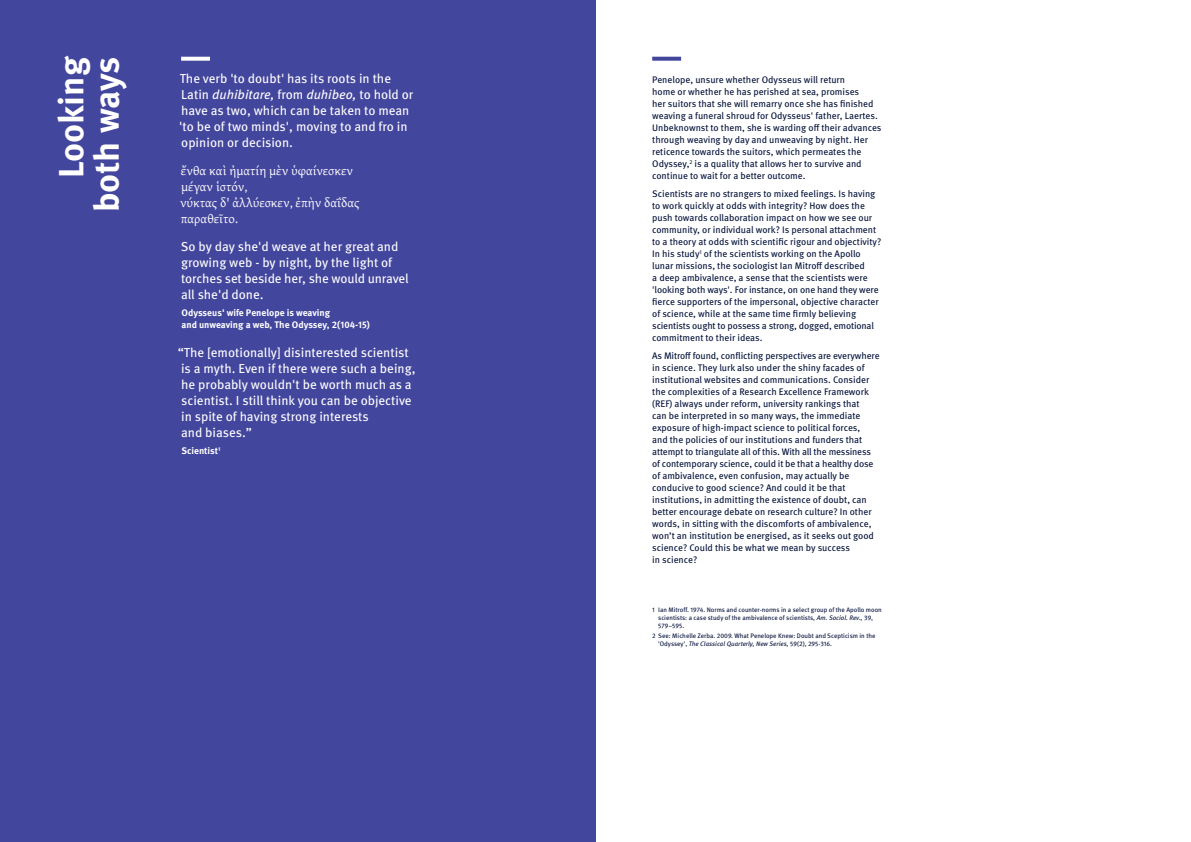
<style>
.page{position:relative;width:1191px;height:842px;background:#fff}
.page>*{position:absolute;margin:0;border:0;box-sizing:border-box;transform-origin:0 0}
.t1{font:700 35px/35.5px "Meta Pro";color:#fff;text-align:right}
.t2{font:13px/16px "Meta Pro";color:#fff}
.t3{font:13px/16px "Gentium Plus";color:#fff}
.t4{font:9.5px/12px "Meta Pro";color:#000f38}
.t5{font:700 9.5px/12px "Meta Pro";color:#fff}
.t6{font:6.5px/8px "Meta Pro";color:#000f38}
.s1{font-style:italic}
</style>
<div class="page">
<div style="left:0;top:0;width:595px;height:842px;background:#43469d"></div>
<svg style="left:181px;top:57px;width:29px;height:4px"></svg>
<svg style="left:652px;top:57px;width:29px;height:4px"></svg>
<h1 class="t1" style="left:51px;top:212px;width:158px;rotate:-90deg">Looking both ways</h1>
<h2 class="t2" style="left:179px;top:69px;width:236px">The verb 'to doubt' has its roots in the Latin <span class="s1">duhibitare,</span> from <span class="s1">duhibeo,</span> to hold or have as two, which can be taken to mean 'to be of two minds', moving to and fro in opinion or decision.</h2>
<h2 class="t3" style="left:180px;top:161px;width:181px">ἔνθα καὶ ἠματίη μὲν ὑφαίνεσκεν μέγαν ἱστόν,<br>νύκτας δ' ἀλλύεσκεν, ἐπὴν δαΐδας παραθεῖτο.</h2>
<h2 class="t2" style="left:181px;top:237px;width:229px">So by day she'd weave at her great and growing web - by night, by the light of torches set beside her, she would unravel all she'd done.</h2>
<p class="t5" style="left:181px;top:306px;width:190px">Odysseus' wife Penelope is weaving<br>and unweaving a web, The Odyssey, 2(104-15)</p>
<h2 class="t2" style="left:178px;top:343px;width:239px">“The [emotionally] disinterested scientist is a myth. Even if there were such a being, he probably wouldn't be worth much as a scientist. I still think you can be objective in spite of having strong interests<br>and biases.”</h2>
<p class="t5" style="left:181px;top:444px;width:41px">Scientist<sup>1</sup></p>
<p class="t4" style="left:652px;top:73px;width:231px">Penelope, unsure whether Odysseus will return<br>home or whether he has perished at sea, promises<br>her suitors that she will remarry once she has finished weaving a funeral shroud for Odysseus' father, Laertes.<br>Unbeknownst to them, she is warding off their advances through weaving by day and unweaving by night. Her reticence towards the suitors, which permeates the Odyssey,<sup>2</sup> is a quality that allows her to survive and continue to wait for a better outcome.</p>
<p class="t4" style="left:652px;top:187px;width:231px">Scientists are no strangers to mixed feelings. Is having to work quickly at odds with integrity? How does the push towards collaboration impact on how we see our community, or individual work? Is personal attachment to a theory at odds with scientific rigour and objectivity?<br>In his study<sup>1</sup> of the scientists working on the Apollo lunar missions, the sociologist Ian Mitroff described<br>a deep ambivalence, a sense that the scientists were 'looking both ways'. For instance, on one hand they were fierce supporters of the impersonal, objective character of science, while at the same time firmly believing scientists ought to possess a strong, dogged, emotional commitment to their ideas.</p>
<p class="t4" style="left:652px;top:349px;width:229px">As Mitroff found, conflicting perspectives are everywhere in science. They lurk also under the shiny facades of institutional websites and communications. Consider the complexities of a Research Excellence Framework (REF) always under reform, university rankings that<br>can be interpreted in so many ways, the immediate exposure of high-impact science to political forces,<br>and the policies of our institutions and funders that attempt to triangulate all of this. With all the messiness of contemporary science, could it be that a healthy dose of ambivalence, even confusion, may actually be conducive to good science? And could it be that institutions, in admitting the existence of doubt, can better encourage debate on research culture? In other words, in sitting with the discomforts of ambivalence, won’t an institution be energised, as it seeks out good science? Could this be what we mean by success<br>in science?</p>
<p class="t6" style="left:658px;top:605px;width:225px;text-indent:-6px">1 Ian Mitroff. 1974. Norms and counter-norms in a select group of the Apollo moon scientists: a case study of the ambivalence of scientists, <span class="s1">Am. Sociol. Rev.,</span> 39,<br>579–595.</p>
<p class="t6" style="left:658px;top:632px;width:219px;text-indent:-6px">2 See: Michelle Zerba. 2009. What Penelope Knew: Doubt and Scepticism in the 'Odyssey', <span class="s1">The Classical Quarterly, New Series,</span> 59(2), 295-316.</p>
</div>
